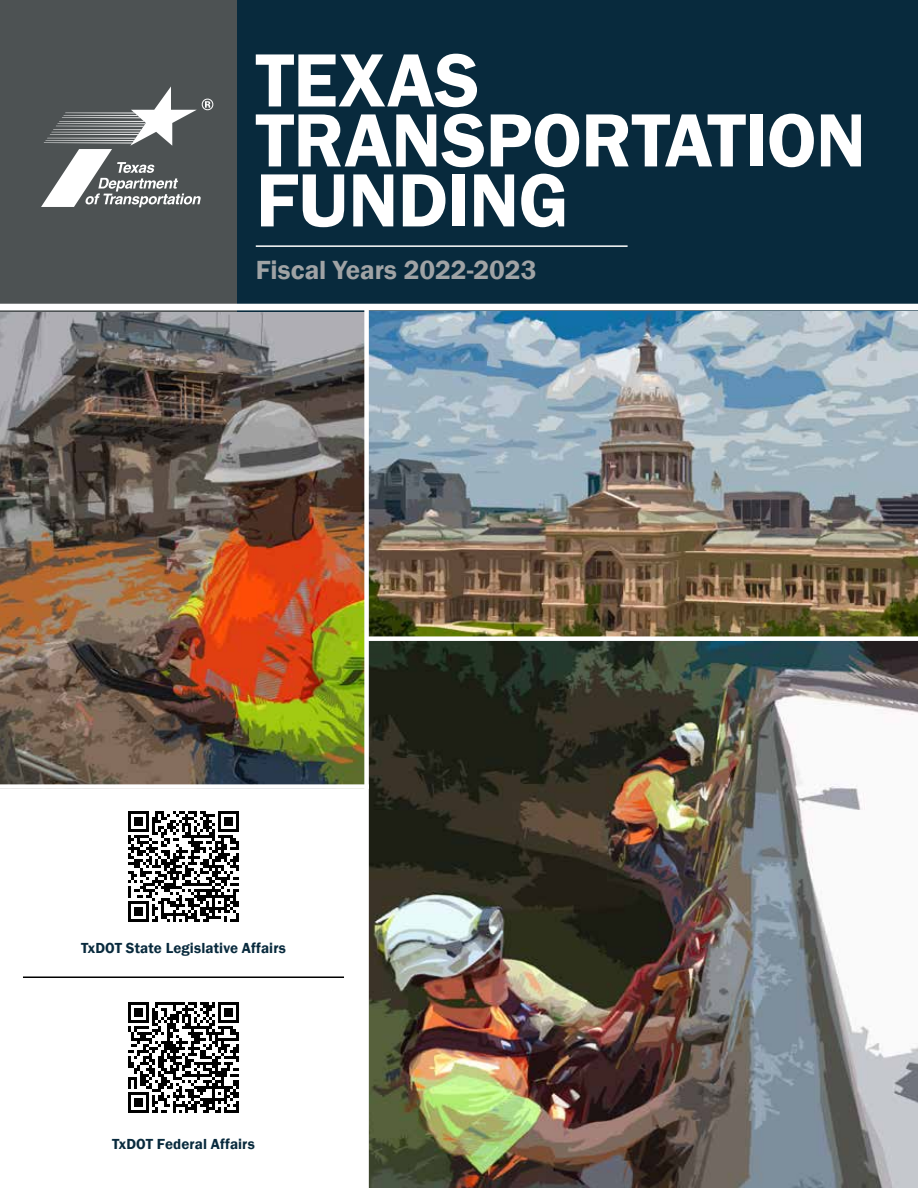
<style>
.page{position:relative;width:918px;height:1188px;background:#fff}
.page>*{position:absolute;margin:0;border:0;box-sizing:border-box;transform-origin:0 0}
.t1{font:600 78px/60px "Franklin Gothic";letter-spacing:-.01em;color:#fff}
.t2{font:600 27px "Franklin Gothic";letter-spacing:-.005em;color:#a0a3a5}
.t3{font:600 15px "Franklin Gothic";letter-spacing:.005em;color:#082a3d}
</style>
<div class="page">
<img style="left:0;top:311px;width:364px;height:473px">
<div style="left:0;top:0;width:238px;height:311px;background:#4d5253"></div>
<div style="left:238px;top:0;width:680px;height:311px;background:#082a3d"></div>
<hr style="left:256px;top:245px;width:372px;height:2px;background:#fff">
<img style="left:369px;top:311px;width:549px;height:325px">
<img style="left:369px;top:641px;width:549px;height:547px">
<div style="left:0;top:304px;width:918px;height:6px;background:#fff"></div>
<div style="left:364px;top:307px;width:5px;height:881px;background:#fff"></div>
<svg style="left:41px;top:86px;width:172px;height:121px"></svg>
<svg style="left:128px;top:1002px;width:111px;height:111px"></svg>
<svg style="left:128px;top:811px;width:111px;height:111px"></svg>
<hr style="left:23px;top:976px;width:321px;height:2px;background:#000">
<h1 class="t1" style="left:256px;top:51px;width:612px">TEXAS<br>TRANSPORTATION<br>FUNDING</h1>
<h2 class="t2" style="left:256px;top:254px;width:282px">Fiscal Years 2022-2023</h2>
<p class="t3" style="left:81px;top:939px;width:206px">TxDOT State Legislative Affairs</p>
<p class="t3" style="left:112px;top:1135px;width:144px">TxDOT Federal Affairs</p>
</div>
